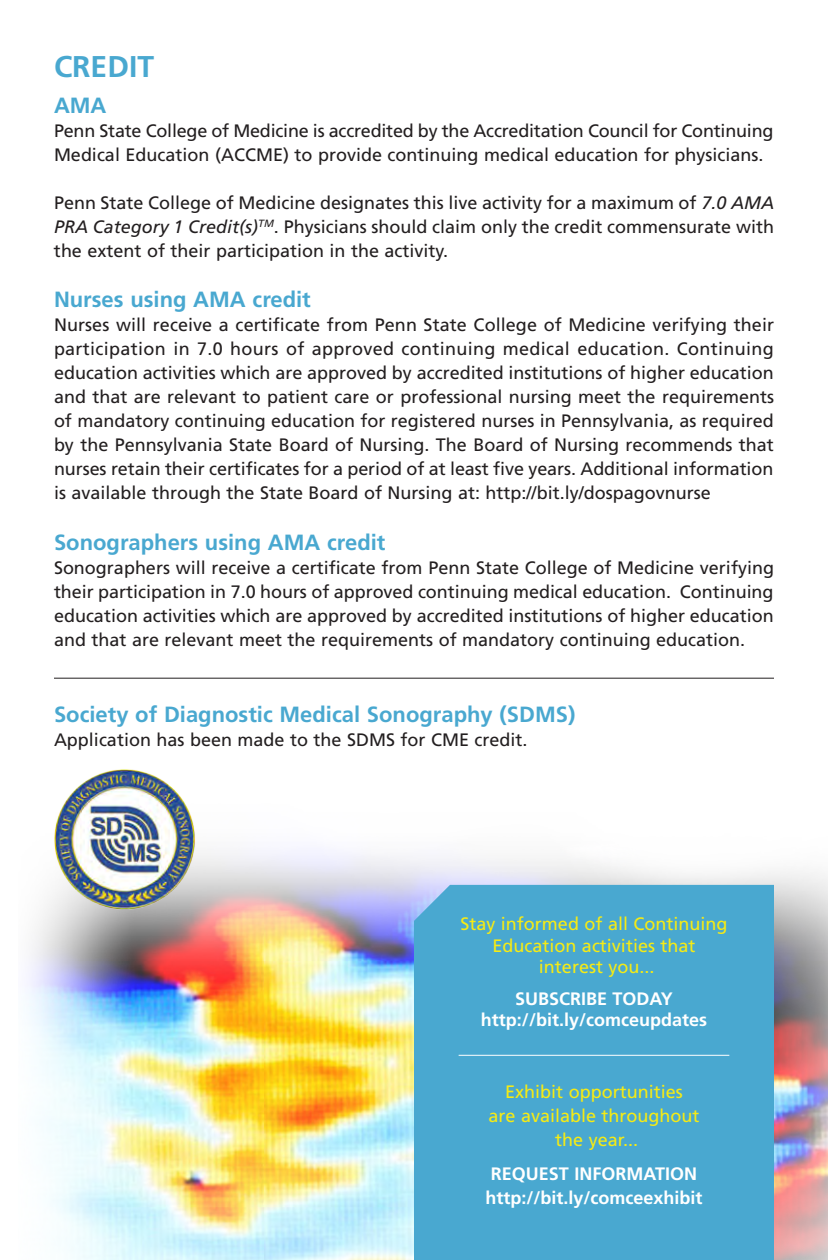
<style>
.page{position:relative;width:828px;height:1260px;background:#fff}
.page>*{position:absolute;margin:0;border:0;box-sizing:border-box;transform-origin:0 0}
.subhead{font:700 30px "Frutiger";color:#49a8d0}
.column_header{font:700 22px "Frutiger";color:#49a8d0}
.t1{font:18px/24px "Frutiger";color:#231f20;text-align:justify}
.t2{font:18px "Frutiger";color:#f6eb14}
.t3{font:700 18px "Frutiger";color:#fff}
.s1{font-style:italic}
</style>
<div class="page">
<img style="left:28px;top:677px;width:800px;height:583px">
<div style="left:414px;top:885px;width:360px;height:375px;background:#49a8d0"></div>
<hr style="left:54px;top:678px;width:720px;height:1px;background:#231f20">
<hr style="left:459px;top:1055px;width:270px;height:1px;background:#fff">
<img style="left:54px;top:768px;width:142px;height:142px">
<p class="subhead" style="left:54px;top:49px;width:102px">CREDIT</p>
<p class="column_header" style="left:54px;top:92px;width:54px">AMA</p>
<p class="t1" style="left:54px;top:118px;width:721px">Penn State College of Medicine is accredited by the Accreditation Council for Continuing<br>Medical Education (ACCME) to provide continuing medical education for physicians.</p>
<p class="t1" style="left:54px;top:190px;width:722px">Penn State College of Medicine designates this live activity for a maximum of <span class="s1">7.0 AMA PRA Category 1 Credit(s)</span><sup>TM</sup>. Physicians should claim only the credit commensurate with the extent of their participation in the activity.</p>
<p class="column_header" style="left:54px;top:287px;width:258px">Nurses using AMA credit</p>
<p class="t1" style="left:54px;top:313px;width:722px">Nurses will receive a certificate from Penn State College of Medicine verifying their participation in 7.0 hours of approved continuing medical education. Continuing education activities which are approved by accredited institutions of higher education and that are relevant to patient care or professional nursing meet the requirements of mandatory continuing education for registered nurses in Pennsylvania, as required by the Pennsylvania State Board of Nursing. The Board of Nursing recommends that nurses retain their certificates for a period of at least five years. Additional information is available through the State Board of Nursing at: http://bit.ly/dospagovnurse</p>
<p class="column_header" style="left:54px;top:529px;width:333px">Sonographers using AMA credit</p>
<p class="t1" style="left:54px;top:555px;width:722px">Sonographers will receive a certificate from Penn State College of Medicine verifying their participation in 7.0 hours of approved continuing medical education. Continuing education activities which are approved by accredited institutions of higher education and that are relevant meet the requirements of mandatory continuing education.</p>
<p class="column_header" style="left:54px;top:702px;width:523px">Society of Diagnostic Medical Sonography (SDMS)</p>
<p class="t1" style="left:54px;top:728px;width:475px">Application has been made to the SDMS for CME credit.</p>
<p class="t2" style="left:460px;top:913px;width:269px">Stay informed of all Continuing</p>
<p class="t2" style="left:492px;top:935px;width:205px">Education activities that</p>
<p class="t2" style="left:539px;top:957px;width:117px">interest you...</p>
<p class="t3" style="left:515px;top:988px;width:159px">SUBSCRIBE TODAY</p>
<p class="t3" style="left:481px;top:1009px;width:228px">http://bit.ly/comceupdates</p>
<p class="t2" style="left:505px;top:1081px;width:179px">Exhibit opportunities</p>
<p class="t2" style="left:488px;top:1105px;width:213px">are available throughout</p>
<p class="t2" style="left:555px;top:1129px;width:84px">the year...</p>
<p class="t3" style="left:491px;top:1163px;width:208px">REQUEST INFORMATION</p>
<p class="t3" style="left:485px;top:1187px;width:219px">http://bit.ly/comceexhibit</p>
</div>
